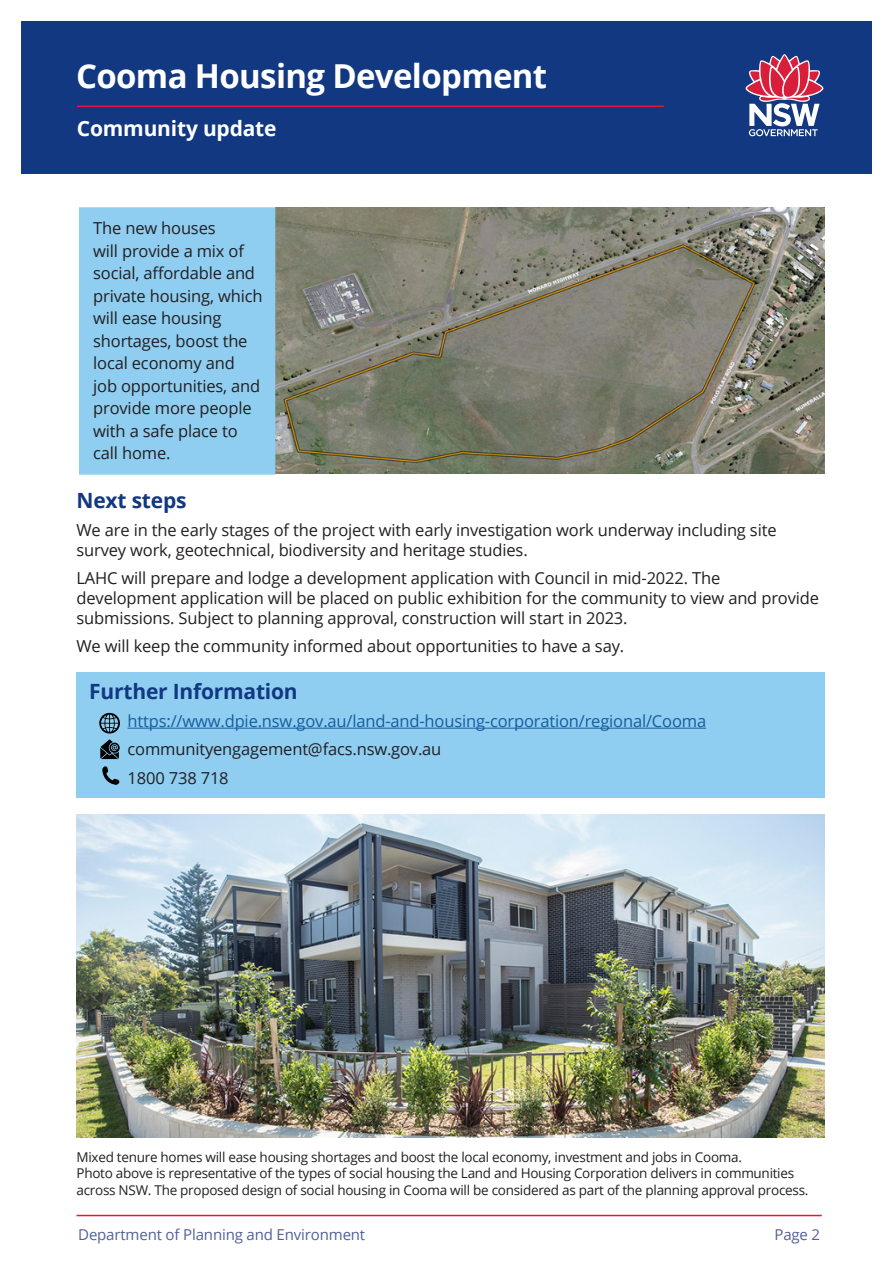
<style>
.page{position:relative;width:893px;height:1263px;background:#fff}
.page>*{position:absolute;margin:0;border:0;box-sizing:border-box;transform-origin:0 0}
.Headline{font:700 33px "Open Sans";letter-spacing:-.02em;color:#fff}
.t1{font:700 21px "Open Sans";letter-spacing:-.01em;color:#113880}
.t2{font:700 21px "Open Sans";letter-spacing:-.01em;color:#fff}
.body_txt{font:16.5px/22.5px "Open Sans";letter-spacing:-.01em;color:#231f20}
.body_txt-2{font:16.5px "Open Sans";letter-spacing:-.01em;color:#175d9e}
.body_txt-3{font:15px "Open Sans";letter-spacing:-.01em;color:#52609b}
.t3{font:13.5px/16.5px "Open Sans";letter-spacing:-.02em;color:#231f20}
</style>
<div class="page">
<div style="left:77px;top:672px;width:748px;height:125px;background:#8fcef1"></div>
<div style="left:22px;top:21px;width:850px;height:152px;background:#113880"></div>
<svg style="left:746px;top:54px;width:77px;height:82px"></svg>
<hr style="left:77px;top:106px;width:587px;height:1px;background:#e4183e">
<hr style="left:128px;top:728px;width:578px;height:1px;background:#175d9e">
<img style="left:77px;top:814px;width:748px;height:323px">
<hr style="left:77px;top:1215px;width:745px;height:1px;background:#e4183e">
<svg style="left:99px;top:713px;width:21px;height:20px"></svg>
<svg style="left:100px;top:739px;width:20px;height:20px"></svg>
<svg style="left:102px;top:766px;width:18px;height:19px"></svg>
<img style="left:275px;top:207px;width:550px;height:267px">
<div style="left:80px;top:208px;width:195px;height:266px;background:#8fcef1"></div>
<div style="left:79px;top:207px;width:196px;height:268px;border:2px solid #8fcef1"></div>
<p class="Headline" style="left:76px;top:53px;width:473px">Cooma Housing Development</p>
<h2 class="t2" style="left:77px;top:114px;width:201px">Community update</h2>
<p class="body_txt" style="left:93px;top:217px;width:171px">The new houses<br>will provide a mix of social, affordable and private housing, which will ease housing shortages, boost the local economy and job opportunities, and provide more people with a safe place to call home.</p>
<h2 class="t1" style="left:77px;top:485px;width:111px">Next steps</h2>
<p class="body_txt" style="left:77px;top:520px;width:702px;line-height:19.8px">We are in the early stages of the project with early investigation work underway including site survey work, geotechnical, biodiversity and heritage studies.</p>
<p class="body_txt" style="left:77px;top:568px;width:744px;line-height:19.8px">LAHC will prepare and lodge a development application with Council in mid-2022. The development application will be placed on public exhibition for the community to view and provide submissions. Subject to planning approval, construction will start in 2023.</p>
<p class="body_txt" style="left:77px;top:634px;width:549px">We will keep the community informed about opportunities to have a say.</p>
<h2 class="t1" style="left:89px;top:676px;width:210px">Further Information</h2>
<p class="body_txt-2" style="left:128px;top:710px;width:580px">https://www.dpie.nsw.gov.au/land-and-housing-corporation/regional/Cooma</p>
<p class="body_txt" style="left:128px;top:737px;width:315px">communityengagement@facs.nsw.gov.au</p>
<p class="body_txt" style="left:128px;top:766px;width:103px">1800 738 718</p>
<p class="t3" style="left:77px;top:1148px;width:667px">Mixed tenure homes will ease housing shortages and boost the local economy, investment and jobs in Cooma.</p>
<p class="t3" style="left:77px;top:1165px;width:733px">Photo above is representative of the types of social housing the Land and Housing Corporation delivers in communities across NSW. The proposed design of social housing in Cooma will be considered as part of the planning approval process.</p>
<p class="body_txt-3" style="left:78px;top:1224px;width:289px">Department of Planning and Environment</p>
<p class="body_txt-3" style="left:774px;top:1224px;width:47px">Page 2</p>
</div>
